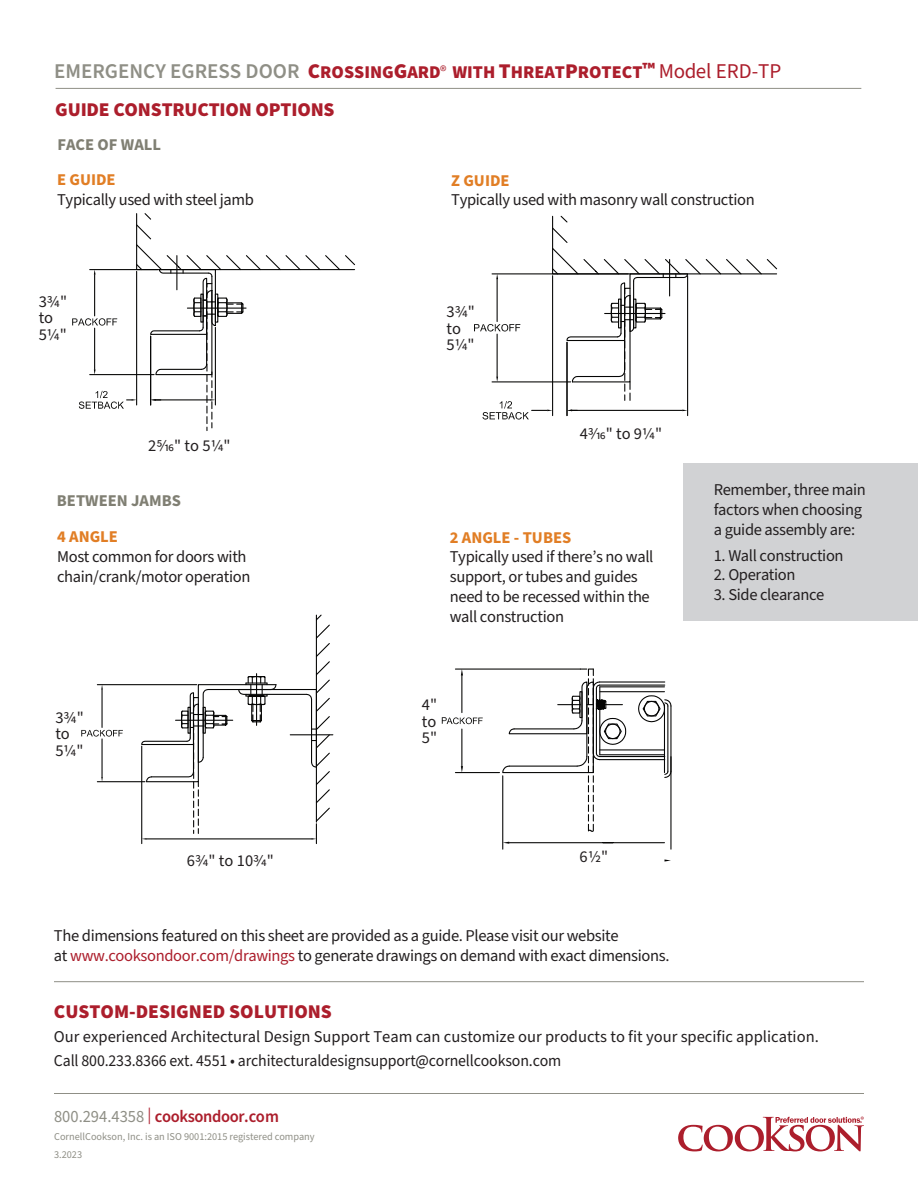
<style>
.page{position:relative;width:918px;height:1188px;background:#fff}
.page>*{position:absolute;margin:0;border:0;box-sizing:border-box;transform-origin:0 0}
.t1{font:900 19.5px "Source Sans Pro";letter-spacing:-.01em;color:#ac1e2c}
.t2{font:900 18px "Source Sans Pro";color:#ac1e2c}
.t3{font:600 17.25px "Source Sans Pro";letter-spacing:-.025em;color:#ac1e2c;scale:.96 1}
.t4{font:16.5px/16.5px "Source Sans Pro";letter-spacing:-.02em;color:#231f20}
.t5{font:16.5px/24px "Source Sans Pro";color:#231f20}
.t6{font:700 16.5px "Source Sans Pro";color:#e17e25}
.t7{font:700 16.5px "Source Sans Pro";color:#807f73}
.t8{font:10.5px/18px "Source Sans Pro";color:#8f8f86}
.s1{font-weight:600;font-size:21px;color:#8f8f86}
.s2{font-size:21px}
.s3{font-weight:400;font-size:15px}
.s4{font-weight:400;font-size:21px}
.s5{color:#ac1e2c}
.s6{font-weight:400;color:#8f8f86}
.s7{font-weight:400;font-size:16.5px}
</style>
<div class="page">
<hr style="left:56px;top:88px;width:805px;height:1px;background:#8f8f86">
<hr style="left:54px;top:981px;width:810px;height:1px;background:#8f8f86">
<hr style="left:54px;top:1093px;width:810px;height:1px;background:#8f8f86">
<div style="left:683px;top:463px;width:235px;height:158px;background:#d1d2d4"></div>
<hr style="left:290px;top:734px;width:43px;height:1px;background:#050504">
<svg style="left:81px;top:614px;width:250px;height:230px"></svg>
<hr style="left:311px;top:699px;width:1px;height:63px;background:#050504">
<hr style="left:600px;top:691px;width:64px;height:1px;background:#050504">
<hr style="left:600px;top:686px;width:64px;height:1px;background:#050504">
<hr style="left:600px;top:749px;width:64px;height:1px;background:#050504">
<hr style="left:600px;top:754px;width:64px;height:1px;background:#050504">
<hr style="left:664px;top:705px;width:1px;height:68px;background:#050504">
<hr style="left:667px;top:706px;width:1px;height:65px;background:#050504">
<hr style="left:600px;top:756px;width:65px;height:1px;background:#050504">
<hr style="left:600px;top:685px;width:65px;height:1px;background:#050504">
<hr style="left:670px;top:706px;width:1px;height:65px;background:#050504">
<svg style="left:663px;top:770px;width:9px;height:9px"></svg>
<hr style="left:600px;top:759px;width:65px;height:1px;background:#050504">
<hr style="left:600px;top:681px;width:65px;height:2px;background:#050504">
<svg style="left:638px;top:695px;width:34px;height:28px"></svg>
<hr style="left:455px;top:772px;width:45px;height:1px;background:#050504">
<hr style="left:455px;top:669px;width:125px;height:1px;background:#050504">
<hr style="left:461px;top:729px;width:1px;height:37px;background:#050504">
<hr style="left:461px;top:676px;width:1px;height:37px;background:#050504">
<svg style="left:461px;top:766px;width:2px;height:6px"></svg>
<svg style="left:461px;top:669px;width:2px;height:7px"></svg>
<svg style="left:502px;top:668px;width:125px;height:164px"></svg>
<hr style="left:670px;top:757px;width:1px;height:92px;background:#050504">
<hr style="left:502px;top:776px;width:1px;height:73px;background:#050504">
<hr style="left:603px;top:842px;width:61px;height:1px;background:#050504">
<hr style="left:509px;top:842px;width:104px;height:1px;background:#050504">
<svg style="left:664px;top:859px;width:7px;height:3px"></svg>
<svg style="left:442px;top:717px;width:41px;height:7px"></svg>
<svg style="left:72px;top:213px;width:283px;height:218px"></svg>
<svg style="left:474px;top:215px;width:304px;height:205px"></svg>
<svg style="left:678px;top:1117px;width:186px;height:34px"></svg>
<p class="t2" style="left:54px;top:59px;width:729px"><span class="s1">EMERGENCY EGRESS DOOR</span> <span class="s2">C</span>ROSSING<span class="s2">G</span>ARD<span class="s3">®</span> WITH <span class="s2">T</span>HREAT<span class="s2">P</span>ROTECT™ <span class="s4">Model ERD-TP</span></p>
<p class="t1" style="left:55px;top:96px;width:281px">GUIDE CONSTRUCTION OPTIONS</p>
<p class="t7" style="left:57px;top:133px;width:105px">FACE OF WALL</p>
<p class="t6" style="left:57px;top:169px;width:60px">E GUIDE</p>
<p class="t4" style="left:57px;top:192px;width:198px">Typically used with steel jamb</p>
<p class="t4" style="left:39px;top:293px;width:30px">3¾" to<br>5¼"</p>
<p class="t4" style="left:148px;top:438px;width:84px">25/16" to 5¼"</p>
<p class="t7" style="left:57px;top:490px;width:126px">BETWEEN JAMBS</p>
<p class="t6" style="left:57px;top:526px;width:62px">4 ANGLE</p>
<p class="t4" style="left:57px;top:547px;width:195px;line-height:19.8px">Most common for doors with chain/crank/motor operation</p>
<p class="t4" style="left:55px;top:709px;width:30px">3¾" to<br>5¼"</p>
<p class="t4" style="left:187px;top:853px;width:88px">63/4" to 103/4"</p>
<p class="t6" style="left:451px;top:169px;width:60px">Z GUIDE</p>
<p class="t4" style="left:451px;top:192px;width:305px">Typically used with masonry wall construction</p>
<p class="t4" style="left:447px;top:304px;width:30px">3¾" to<br>5¼"</p>
<p class="t4" style="left:580px;top:426px;width:84px">43/16" to 9¼"</p>
<p class="t6" style="left:450px;top:526px;width:123px">2 ANGLE - TUBES</p>
<p class="t4" style="left:450px;top:548px;width:205px;line-height:19.8px">Typically used if there’s no wall support, or tubes and guides need to be recessed within the wall construction</p>
<p class="t4" style="left:422px;top:697px;width:17px;text-align:justify">4" to 5"</p>
<p class="t4" style="left:714px;top:481px;width:154px;line-height:19.8px">Remember, three main factors when choosing a guide assembly are:</p>
<p class="t4" style="left:714px;top:547px;width:131px">1. Wall construction</p>
<p class="t4" style="left:714px;top:567px;width:83px">2. Operation</p>
<p class="t4" style="left:714px;top:587px;width:112px">3. Side clearance</p>
<p class="t4" style="left:580px;top:848px;width:30px">61/2"</p>
<p class="t4" style="left:54px;top:927px;width:617px;line-height:19.8px">The dimensions featured on this sheet are provided as a guide. Please visit our website<br>at <span class="s5">www.cooksondoor.com/drawings</span> to generate drawings on demand with exact dimensions.</p>
<p class="t1" style="left:54px;top:998px;width:279px">CUSTOM-DESIGNED SOLUTIONS</p>
<p class="t5" style="left:54px;top:1025px;width:766px">Our experienced Architectural Design Support Team can customize our products to fit your specific application.<br>Call 800.233.8366 ext. 4551 • architecturaldesignsupport@cornellcookson.com</p>
<p class="t3" style="left:54px;top:1105px;width:236px"><span class="s6">800.294.4358</span> <span class="s7">|</span> cooksondoor.com</p>
<p class="t8" style="left:54px;top:1128px;width:262px">CornellCookson, Inc. is an ISO 9001:2015 registered company<br>3.2023</p>
</div>
